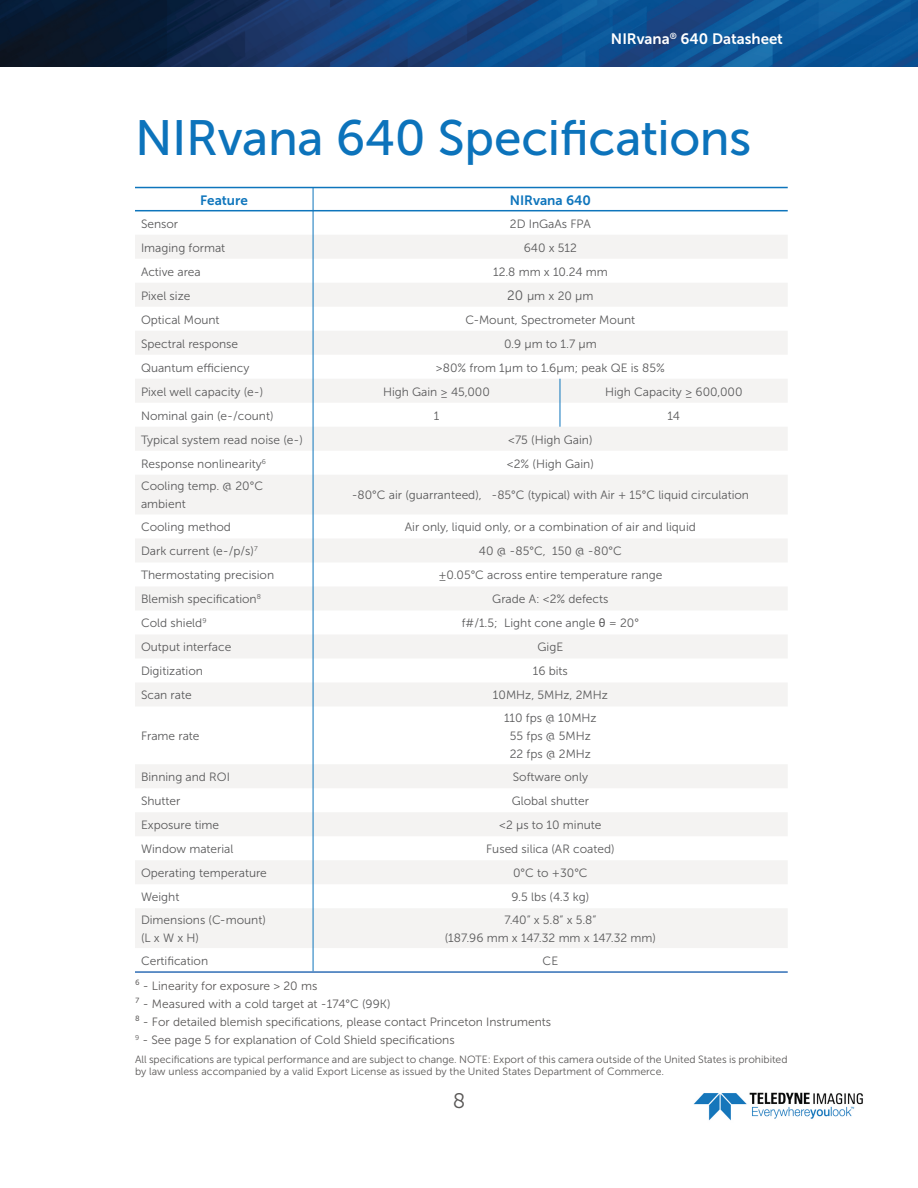
<style>
.page{position:relative;width:918px;height:1188px;background:#fff}
.page>*{position:absolute;margin:0;border:0;box-sizing:border-box;transform-origin:0 0}
.t1{font:49.5px "Museo Sans 500";letter-spacing:-.005em;color:#0c73bb}
.t2{font:21px "Museo Sans 300";color:#5a5857}
.t3{font:15px "Museo Sans 700";color:#fff}
.t4{font:13.5px "Museo Sans 700";color:#0e75bc}
.t5{font:12px/18px "Museo Sans 300";color:#59595a}
.t6{font:12px/18px "Museo Sans 300";color:#5a5857}
.t7{font:10.5px/12px "Museo Sans 300";color:#5a5857}
.s1{font-size:13.5px}
.s2{font-family:"Arial"}
.s3{color:#59595a}
</style>
<div class="page">
<img style="left:693px;top:1092px;width:170px;height:29px">
<img style="left:0;top:0;width:918px;height:67px">
<svg style="left:135px;top:235px;width:652px;height:713px;fill:#f6f6f5"></svg>
<hr style="left:313px;top:188px;width:1px;height:783px;background:#0e75bc">
<hr style="left:560px;top:379px;width:1px;height:48px;background:#0e75bc">
<hr style="left:135px;top:187px;width:653px;height:1px;background:#0e75bc">
<hr style="left:135px;top:210px;width:653px;height:1px;background:#0e75bc">
<hr style="left:135px;top:971px;width:653px;height:2px;background:#306eb6">
<p class="t3" style="left:611px;top:33px;width:174px">NIRvana<sup>®</sup> 640 Datasheet</p>
<h1 class="t1" style="left:135px;top:118px;width:618px">NIRvana 640 Specifications</h1>
<p class="t4" style="left:200px;top:195px;width:49px">Feature</p>
<p class="t4" style="left:510px;top:195px;width:83px">NIRvana 640</p>
<p class="t5" style="left:141px;top:216px;width:39px">Sensor</p>
<p class="t5" style="left:510px;top:216px;width:82px">2D InGaAs FPA</p>
<p class="t5" style="left:141px;top:240px;width:86px">Imaging format</p>
<p class="t5" style="left:524px;top:240px;width:55px">640 x 512</p>
<p class="t5" style="left:141px;top:264px;width:61px">Active area</p>
<p class="t5" style="left:493px;top:264px;width:116px">12.8 mm x 10.24 mm</p>
<p class="t5" style="left:141px;top:288px;width:51px">Pixel size</p>
<p class="t5" style="left:507px;top:288px;width:88px"><span class="s1">20</span> µm x 20 µm</p>
<p class="t5" style="left:141px;top:312px;width:80px">Optical Mount</p>
<p class="t5" style="left:466px;top:312px;width:171px">C-Mount, Spectrometer Mount</p>
<p class="t5" style="left:141px;top:336px;width:99px">Spectral response</p>
<p class="t5" style="left:504px;top:336px;width:94px">0.9 µm to 1.7 µm</p>
<p class="t5" style="left:141px;top:360px;width:110px">Quantum efficiency</p>
<p class="t5" style="left:436px;top:360px;width:230px">&gt;80% from 1µm to 1.6µm; peak QE is 85%</p>
<p class="t5" style="left:141px;top:384px;width:124px">Pixel well capacity (e-)</p>
<p class="t5" style="left:383px;top:384px;width:108px">High Gain ≥ 45,000</p>
<p class="t5" style="left:605px;top:384px;width:139px">High Capacity ≥ 600,000</p>
<p class="t5" style="left:141px;top:408px;width:134px">Nominal gain (e-/count)</p>
<p class="t5" style="left:434px;top:408px;width:7px">1</p>
<p class="t5" style="left:668px;top:408px;width:14px">14</p>
<p class="t5" style="left:141px;top:432px;width:163px">Typical system read noise (e-)</p>
<p class="t5" style="left:508px;top:432px;width:86px">&lt;75 (High Gain)</p>
<p class="t5" style="left:141px;top:456px;width:126px">Response nonlinearity<sup>6</sup></p>
<p class="t5" style="left:507px;top:456px;width:88px">&lt;2% (High Gain)</p>
<p class="t5" style="left:141px;top:478px;width:124px">Cooling temp. @ 20°C ambient</p>
<p class="t5" style="left:352px;top:487px;width:399px">-80°C air (guarranteed), -85°C (typical) with Air + 15°C liquid circulation</p>
<p class="t5" style="left:141px;top:519px;width:92px">Cooling method</p>
<p class="t5" style="left:405px;top:519px;width:292px">Air only, liquid only, or a combination of air and liquid</p>
<p class="t5" style="left:141px;top:543px;width:118px">Dark current (e-/p/s)<sup>7</sup></p>
<p class="t5" style="left:479px;top:543px;width:145px">40 @ -85°C, 150 @ -80°C</p>
<p class="t5" style="left:141px;top:567px;width:135px">Thermostating precision</p>
<p class="t5" style="left:438px;top:567px;width:226px">±0.05°C across entire temperature range</p>
<p class="t5" style="left:141px;top:591px;width:121px">Blemish specification<sup>8</sup></p>
<p class="t5" style="left:492px;top:591px;width:118px">Grade A: &lt;2% defects</p>
<p class="t5" style="left:141px;top:615px;width:67px">Cold shield<sup>9</sup></p>
<p class="t5" style="left:462px;top:615px;width:179px">f#/1.5; Light cone angle <span class="s2">θ</span> = 20°</p>
<p class="t5" style="left:141px;top:639px;width:92px">Output interface</p>
<p class="t5" style="left:538px;top:639px;width:27px">GigE</p>
<p class="t5" style="left:141px;top:663px;width:63px">Digitization</p>
<p class="t5" style="left:533px;top:663px;width:37px">16 bits</p>
<p class="t5" style="left:141px;top:687px;width:52px">Scan rate</p>
<p class="t5" style="left:493px;top:687px;width:116px">10MHz, 5MHz, 2MHz</p>
<p class="t5" style="left:141px;top:728px;width:60px">Frame rate</p>
<p class="t5" style="left:504px;top:710px;width:94px;text-align:center">110 fps @ 10MHz<br>55 fps @ 5MHz<br>22 fps @ 2MHz</p>
<p class="t5" style="left:141px;top:769px;width:90px">Binning and ROI</p>
<p class="t5" style="left:513px;top:769px;width:77px">Software only</p>
<p class="t5" style="left:141px;top:793px;width:41px">Shutter</p>
<p class="t5" style="left:512px;top:793px;width:79px">Global shutter</p>
<p class="t5" style="left:141px;top:817px;width:80px">Exposure time</p>
<p class="t5" style="left:499px;top:817px;width:104px">&lt;2 µs to 10 minute</p>
<p class="t5" style="left:141px;top:841px;width:94px">Window material</p>
<p class="t5" style="left:486px;top:841px;width:130px">Fused silica (AR coated)</p>
<p class="t5" style="left:141px;top:865px;width:127px">Operating temperature</p>
<p class="t5" style="left:513px;top:865px;width:76px">0°C to +30°C</p>
<p class="t5" style="left:141px;top:889px;width:40px">Weight</p>
<p class="t5" style="left:512px;top:889px;width:79px">9.5 lbs (4.3 kg)</p>
<p class="t5" style="left:141px;top:912px;width:126px">Dimensions (C-mount) (LxWxH)</p>
<p class="t5" style="left:445px;top:912px;width:213px;text-align:center">7.40” x 5.8” x 5.8”<br>(187.96 mm x 147.32 mm x 147.32 mm)</p>
<p class="t5" style="left:141px;top:953px;width:69px">Certification</p>
<p class="t5" style="left:543px;top:953px;width:17px">CE</p>
<p class="t6" style="left:135px;top:978px;width:418px">⁶ - Linearity for exposure &gt; 20 ms<br>⁷ - Measured with a cold target at -174<span class="s3">°C (99K)<br></span>⁸ - For detailed blemish specifications, please contact Princeton Instruments <sup>9</sup> - See page 5 for explanation of Cold Shield specifications</p>
<p class="t7" style="left:135px;top:1055px;width:654px">All specifications are typical performance and are subject to change. NOTE: Export of this camera outside of the United States is prohibited by law unless accompanied by a valid Export License as issued by the United States Department of Commerce.</p>
<h2 class="t2" style="left:453px;top:1092px;width:14px">8</h2>
</div>
